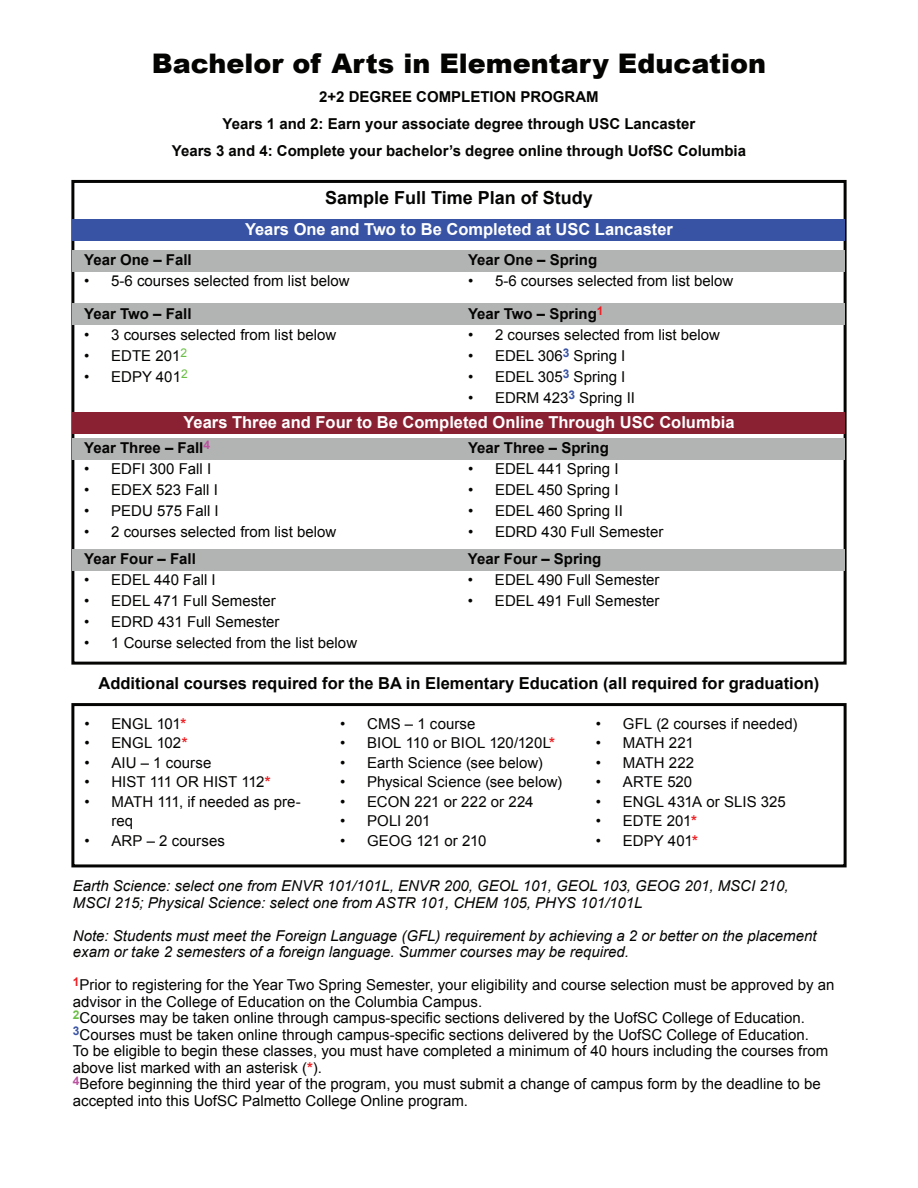
<style>
.page{position:relative;width:918px;height:1188px;background:#fff}
.page>*{position:absolute;margin:0;border:0;box-sizing:border-box;transform-origin:0 0}
.t1{font:900 27px "Arial";color:#040503}
.t2{font:700 18px "Arial";color:#040503}
.t3{font:700 16.5px "Arial";color:#fff}
.t4{font:700 16.5px "Arial";color:#040503}
.t5{font:15px/16.5px "Arial";color:#040503}
.t6{font:italic 15px/16.5px "Arial";color:#040503}
.t7{font:700 15px/27px "Arial";color:#040503;text-align:center}
.t8{font:15px "Arial";letter-spacing:-.02em;color:#040503}
.s1{font-weight:700;color:#ee1f23}
</style>
<div class="page">
<div style="left:71px;top:703px;width:776px;height:164px;border:3px solid #040503"></div>
<div style="left:71px;top:180px;width:776px;height:485px;border:3px solid #040503"></div>
<div style="left:73px;top:251px;width:772px;height:21px;background:#b2b3b3"></div>
<div style="left:73px;top:303px;width:772px;height:22px;background:#b2b3b3"></div>
<div style="left:73px;top:438px;width:772px;height:21px;background:#b2b3b3"></div>
<div style="left:73px;top:549px;width:772px;height:22px;background:#b2b3b3"></div>
<div style="left:73px;top:412px;width:772px;height:22px;background:#8a2132"></div>
<div style="left:73px;top:219px;width:772px;height:22px;background:#3853a3"></div>
<h2 class="t1" style="left:152px;top:44px;width:616px">Bachelor of Arts in Elementary Education</h2>
<p class="t7" style="left:172px;top:84px;width:576px">2+2 DEGREE COMPLETION PROGRAM<br>Years 1 and 2: Earn your associate degree through USC Lancaster<br>Years 3 and 4: Complete your bachelor’s degree online through UofSC Columbia</p>
<p class="t2" style="left:325px;top:185px;width:269px">Sample Full Time Plan of Study</p>
<p class="t3" style="left:245px;top:219px;width:429px">Years One and Two to Be Completed at USC Lancaster</p>
<p class="t7" style="left:84px;top:247px;width:109px">Year One – Fall</p>
<p class="t7" style="left:468px;top:247px;width:131px">Year One – Spring</p>
<p class="t5" style="left:84px;top:273px;width:267px">• 5-6 courses selected from list below</p>
<p class="t5" style="left:468px;top:273px;width:267px">• 5-6 courses selected from list below</p>
<p class="t7" style="left:84px;top:301px;width:109px">Year Two – Fall</p>
<p class="t7" style="left:468px;top:301px;width:137px">Year Two – Spring<sup>1</sup></p>
<p class="t5" style="left:84px;top:327px;width:254px">• 3 courses selected from list below</p>
<p class="t5" style="left:468px;top:327px;width:254px">• 2 courses selected from list below</p>
<p class="t5" style="left:84px;top:348px;width:104px">• EDTE 201<sup>2</sup></p>
<p class="t5" style="left:468px;top:348px;width:159px">• EDEL 306<sup>3</sup> Spring I</p>
<p class="t5" style="left:84px;top:369px;width:105px">• EDPY 401<sup>2</sup></p>
<p class="t5" style="left:468px;top:369px;width:159px">• EDEL 305<sup>3</sup> Spring I</p>
<p class="t5" style="left:468px;top:390px;width:169px">• EDRM 423<sup>3</sup> Spring II</p>
<p class="t3" style="left:184px;top:411px;width:553px">Years Three and Four to Be Completed Online Through USC Columbia</p>
<p class="t7" style="left:84px;top:435px;width:127px">Year Three – Fall<sup>4</sup></p>
<p class="t7" style="left:468px;top:435px;width:142px">Year Three – Spring</p>
<p class="t5" style="left:84px;top:461px;width:129px">• EDFI 300 Fall I</p>
<p class="t5" style="left:468px;top:461px;width:152px">• EDEL 441 Spring I</p>
<p class="t5" style="left:84px;top:482px;width:135px">• EDEX 523 Fall I</p>
<p class="t5" style="left:468px;top:482px;width:152px">• EDEL 450 Spring I</p>
<p class="t5" style="left:84px;top:503px;width:136px">• PEDU 575 Fall I</p>
<p class="t5" style="left:468px;top:503px;width:156px">• EDEL 460 Spring II</p>
<p class="t5" style="left:84px;top:524px;width:254px">• 2 courses selected from list below</p>
<p class="t5" style="left:468px;top:524px;width:197px">• EDRD 430 Full Semester</p>
<p class="t7" style="left:84px;top:546px;width:113px">Year Four – Fall</p>
<p class="t7" style="left:468px;top:546px;width:135px">Year Four – Spring</p>
<p class="t5" style="left:84px;top:571px;width:133px">• EDEL 440 Fall I</p>
<p class="t5" style="left:468px;top:571px;width:193px">• EDEL 490 Full Semester</p>
<p class="t5" style="left:84px;top:592px;width:193px">• EDEL 471 Full Semester</p>
<p class="t5" style="left:468px;top:592px;width:193px">• EDEL 491 Full Semester</p>
<p class="t5" style="left:84px;top:613px;width:197px">• EDRD 431 Full Semester</p>
<p class="t5" style="left:84px;top:634px;width:274px">• 1 Course selected from the list below</p>
<h1 class="t4" style="left:99px;top:673px;width:722px">Additional courses required for the BA in Elementary Education (all required for graduation)</h1>
<p class="t5" style="left:84px;top:715px;width:103px">• ENGL 101<span class="s1">*</span></p>
<p class="t5" style="left:340px;top:715px;width:137px">• CMS – 1 course</p>
<p class="t5" style="left:596px;top:715px;width:203px">• GFL (2 courses if needed)</p>
<p class="t5" style="left:84px;top:735px;width:105px">• ENGL 102<span class="s1">*</span></p>
<p class="t5" style="left:340px;top:735px;width:216px">• BIOL 110 or BIOL 120/120L<span class="s1">*</span></p>
<p class="t5" style="left:596px;top:735px;width:99px">• MATH 221</p>
<p class="t5" style="left:84px;top:754px;width:129px">• AIU – 1 course</p>
<p class="t5" style="left:340px;top:754px;width:204px">• Earth Science (see below)</p>
<p class="t5" style="left:596px;top:754px;width:100px">• MATH 222</p>
<p class="t5" style="left:84px;top:774px;width:188px">• HIST 111 OR HIST 112<span class="s1">*</span></p>
<p class="t5" style="left:340px;top:774px;width:223px">• Physical Science (see below)</p>
<p class="t5" style="left:596px;top:774px;width:98px">• ARTE 520</p>
<p class="t5" style="left:84px;top:793px;width:218px">• MATH 111, if needed as pre-</p>
<p class="t5" style="left:340px;top:793px;width:195px">• ECON 221 or 222 or 224</p>
<p class="t5" style="left:596px;top:793px;width:191px">• ENGL 431A or SLIS 325</p>
<p class="t5" style="left:111px;top:813px;width:23px">req</p>
<p class="t5" style="left:340px;top:813px;width:92px">• POLI 201</p>
<p class="t5" style="left:596px;top:813px;width:103px">• EDTE 201<span class="s1">*</span></p>
<p class="t5" style="left:84px;top:832px;width:142px">• ARP – 2 courses</p>
<p class="t8" style="left:340px;top:831px;width:148px">• GEOG 121 or 210</p>
<p class="t5" style="left:596px;top:832px;width:104px">• EDPY 401<span class="s1">*</span></p>
<p class="t6" style="left:73px;top:878px;width:717px">Earth Science: select one from ENVR 101/101L, ENVR 200, GEOL 101, GEOL 103, GEOG 201, MSCI 210,<br>MSCI 215; Physical Science: select one from ASTR 101, CHEM 105, PHYS 101/101L</p>
<p class="t6" style="left:73px;top:927px;width:745px">Note: Students must meet the Foreign Language (GFL) requirement by achieving a 2 or better on the placement exam or take 2 semesters of a foreign language. Summer courses may be required.</p>
<p class="t5" style="left:73px;top:977px;width:763px"><sup>1</sup>Prior to registering for the Year Two Spring Semester, your eligibility and course selection must be approved by an advisor in the College of Education on the Columbia Campus.</p>
<p class="t5" style="left:73px;top:1010px;width:738px"><sup>2</sup>Courses may be taken online through campus-specific sections delivered by the UofSC College of Education.<br><sup>3</sup>Courses must be taken online through campus-specific sections delivered by the UofSC College of Education.</p>
<p class="t5" style="left:73px;top:1043px;width:757px">To be eligible to begin these classes, you must have completed a minimum of 40 hours including the courses from above list marked with an asterisk (<span class="s1">*</span>).<br><sup>4</sup>Before beginning the third year of the program, you must submit a change of campus form by the deadline to be accepted into this UofSC Palmetto College Online program.</p>
</div>
